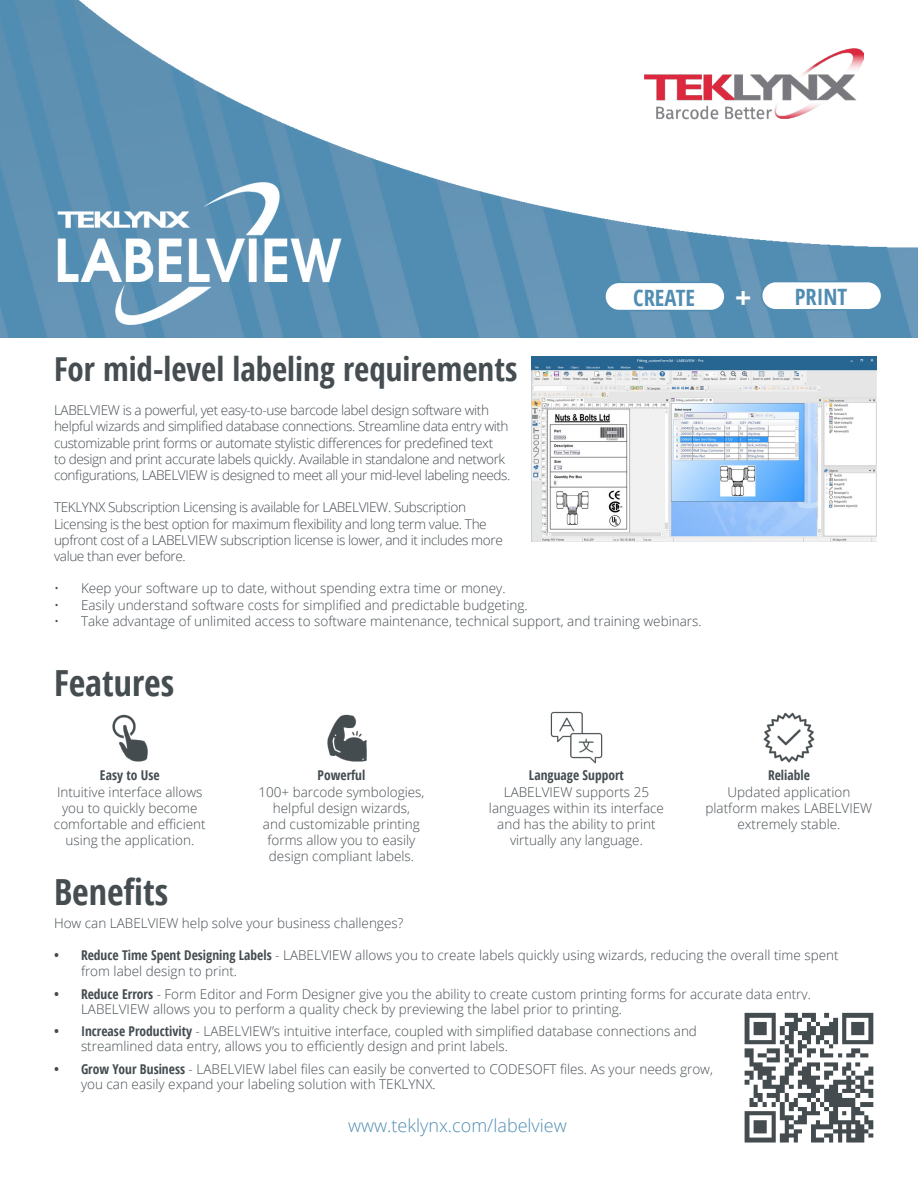
<style>
.page{position:relative;width:918px;height:1188px;background:#fff}
.page>*{position:absolute;margin:0;border:0;box-sizing:border-box;transform-origin:0 0}
.t1{font:700 condensed 36px "Open Sans";color:#454d51}
.t2{font:700 condensed 33px "Open Sans";color:#454d51}
.t3{font:700 28.5px "Open Sans";color:#fff}
.t4{font:700 condensed 22.5px "Open Sans";color:#518db3}
.t5{font:300 18px "Open Sans";color:#518db3}
.t6{font:300 13.5px/16.2px "Open Sans";color:#454d51}
.t7{font:300 13.5px/16.2px "Open Sans";letter-spacing:-.03em;color:#454d51}
.t8{font:700 condensed 13.5px "Open Sans";color:#454d51}
.s1{font-weight:700;font-stretch:condensed}
</style>
<div class="page">
<img style="left:0;top:0;width:918px;height:338px">
<img style="left:644px;top:48px;width:220px;height:76px">
<img style="left:532px;top:356px;width:344px;height:185px">
<img style="left:55px;top:183px;width:286px;height:142px">
<div style="left:605px;top:282px;width:120px;height:29px;background:#fff;border-radius:14px"></div>
<div style="left:604px;top:282px;width:122px;height:29px;border:2px solid #518db3;border-radius:14px"></div>
<div style="left:762px;top:282px;width:120px;height:28px;background:#fff;border-radius:14px"></div>
<div style="left:761px;top:281px;width:121px;height:30px;border:2px solid #518db3;border-radius:14px"></div>
<img style="left:550px;top:711px;width:53px;height:53px">
<img style="left:112px;top:714px;width:36px;height:48px">
<img style="left:327px;top:714px;width:40px;height:48px">
<img style="left:763px;top:712px;width:52px;height:51px">
<img style="left:744px;top:1012px;width:130px;height:131px">
<h2 class="t2" style="left:54px;top:346px;width:465px">For mid-level labeling requirements</h2>
<h3 class="t4" style="left:633px;top:282px;width:63px">CREATE</h3>
<h3 class="t3" style="left:735px;top:277px;width:18px">+</h3>
<h3 class="t4" style="left:795px;top:281px;width:54px">PRINT</h3>
<p class="t7" style="left:54px;top:402px;width:458px">LABELVIEW is a powerful, yet easy-to-use barcode label design software with helpful wizards and simplified database connections. Streamline data entry with customizable print forms or automate stylistic differences for predefined text<br>to design and print accurate labels quickly. Available in standalone and network configurations, LABELVIEW is designed to meet all your mid-level labeling needs.</p>
<p class="t7" style="left:54px;top:499px;width:450px">TEKLYNX Subscription Licensing is available for LABELVIEW. Subscription Licensing is the best option for maximum flexibility and long term value. The upfront cost of a LABELVIEW subscription license is lower, and it includes more value than ever before.</p>
<p class="t6" style="left:54px;top:580px;width:453px">• Keep your software up to date, without spending extra time or money.</p>
<p class="t6" style="left:54px;top:596px;width:475px">• Easily understand software costs for simplified and predictable budgeting.</p>
<p class="t6" style="left:54px;top:612px;width:649px">• Take advantage of unlimited access to software maintenance, technical support, and training webinars.</p>
<h1 class="t1" style="left:54px;top:658px;width:122px">Features</h1>
<p class="t8" style="left:100px;top:766px;width:61px">Easy to Use</p>
<p class="t6" style="left:54px;top:783px;width:153px;text-align:center">Intuitive interface allows you to quickly become comfortable and efficient using the application.</p>
<p class="t8" style="left:318px;top:766px;width:49px">Powerful</p>
<p class="t6" style="left:258px;top:783px;width:168px;text-align:center">100+ barcode symbologies, helpful design wizards,<br>and customizable printing forms allow you to easily design compliant labels.</p>
<p class="t8" style="left:529px;top:766px;width:97px">Language Support</p>
<p class="t6" style="left:489px;top:783px;width:177px;text-align:center">LABELVIEW supports 25 languages within its interface and has the ability to print virtually any language.</p>
<p class="t8" style="left:768px;top:766px;width:43px">Reliable</p>
<p class="t6" style="left:706px;top:783px;width:168px;text-align:center">Updated application platform makes LABELVIEW extremely stable.</p>
<h1 class="t1" style="left:54px;top:867px;width:116px">Benefits</h1>
<p class="t6" style="left:54px;top:914px;width:351px">How can LABELVIEW help solve your business challenges?</p>
<p class="t6" style="left:81px;top:947px;width:759px;text-indent:-27px"><span class="s1">• Reduce Time Spent Designing Labels</span> - LABELVIEW allows you to create labels quickly using wizards, reducing the overall time spent from label design to print.</p>
<p class="t6" style="left:81px;top:986px;width:731px;line-height:15px;text-indent:-27px"><span class="s1">• Reduce Errors</span> - Form Editor and Form Designer give you the ability to create custom printing forms for accurate data entry.<br>LABELVIEW allows you to perform a quality check by previewing the label prior to printing.</p>
<p class="t6" style="left:81px;top:1023px;width:618px;line-height:15px;text-indent:-27px"><span class="s1">• Increase Productivity</span> - LABELVIEW’s intuitive interface, coupled with simplified database connections and streamlined data entry, allows you to efficiently design and print labels.</p>
<p class="t6" style="left:81px;top:1061px;width:633px;line-height:15px;text-indent:-27px"><span class="s1">• Grow Your Business</span> - LABELVIEW label files can easily be converted to CODESOFT files. As your needs grow, you can easily expand your labeling solution with TEKLYNX.</p>
<h3 class="t5" style="left:348px;top:1114px;width:220px">www.teklynx.com/labelview</h3>
</div>
